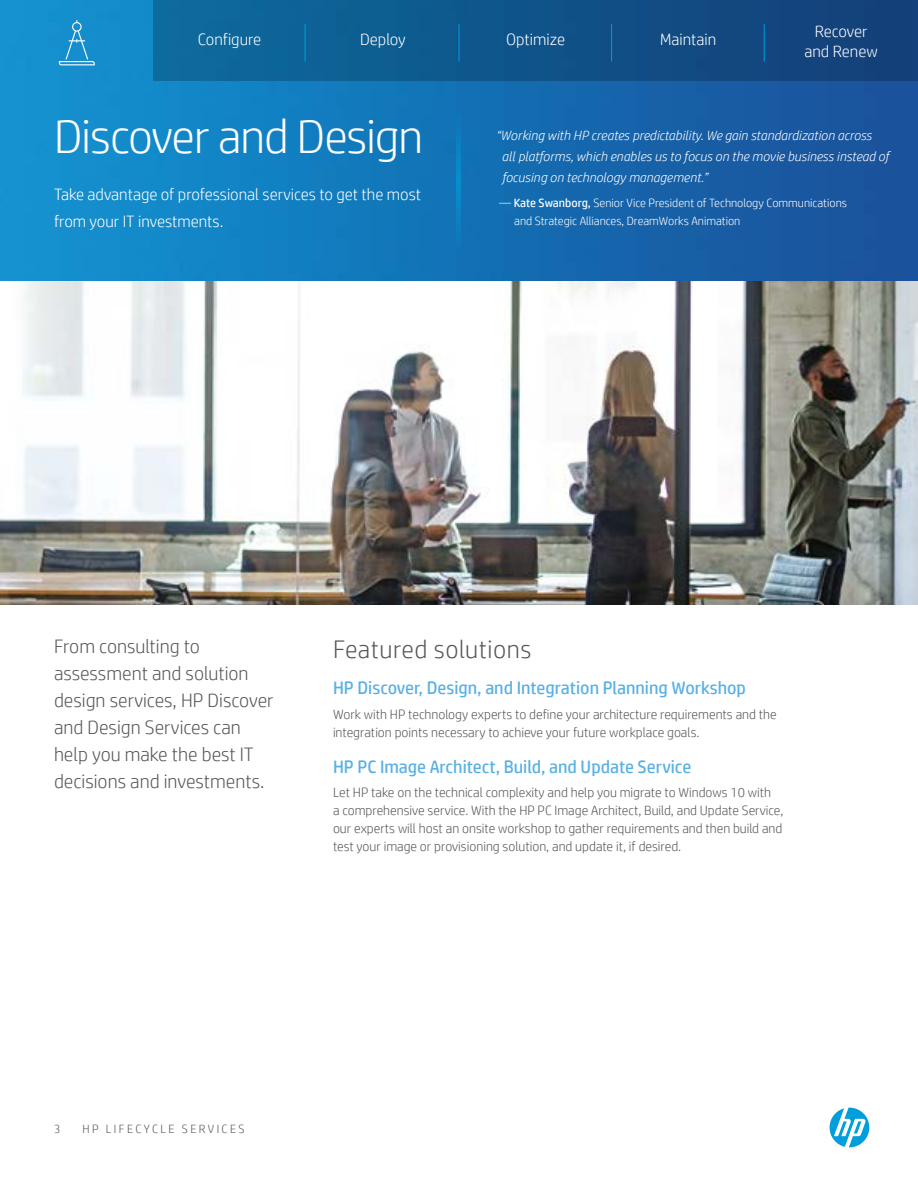
<style>
.page{position:relative;width:918px;height:1188px;background:#fff}
.page>*{position:absolute;margin:0;border:0;box-sizing:border-box;transform-origin:0 0}
.t1{font:300 48px "HP Simplified";letter-spacing:-.02em;color:#fff}
.t2{font:300 25.5px "HP Simplified";letter-spacing:.02em;color:#575756}
.t3{font:300 19.5px/27px "HP Simplified";color:#575756}
.t4{font:18px "HP Simplified";color:#59b0e3}
.t5{font:300 16.5px/20.2px "HP Simplified";color:#fff;text-align:center}
.t6{font:300 13.5px/18px "HP Simplified";color:#575756}
.t7{font:italic 300 13.5px/21px "HP Simplified";color:#fff}
.t8{font:300 12px/18px "HP Simplified";color:#fff}
.t9{font:300 12px "HP Simplified";letter-spacing:.2em;color:#575756}
.s1{font-weight:400}
</style>
<div class="page">
<svg style="left:827px;top:1105px;width:45px;height:45px"></svg>
<svg style="left:830px;top:1108px;width:39px;height:39px"></svg>
<img style="left:0;top:281px;width:918px;height:324px">
<img style="left:0;top:0;width:918px;height:281px">
<div style="left:154px;top:0;width:764px;height:81px;background:linear-gradient(to right,#0c6b9e,#143d77)"></div>
<hr style="left:305px;top:24px;width:1px;height:38px;background:#009edb">
<hr style="left:459px;top:24px;width:1px;height:38px;background:#009edb">
<hr style="left:611px;top:24px;width:1px;height:38px;background:#009edb">
<hr style="left:764px;top:24px;width:1px;height:38px;background:#009edb">
<svg style="left:59px;top:20px;width:36px;height:45px;background:#309ad2"></svg>
<svg style="left:457px;top:105px;width:4px;height:151px"></svg>
<p class="t5" style="left:198px;top:29px;width:65px">Configure</p>
<p class="t5" style="left:360px;top:29px;width:47px">Deploy</p>
<p class="t5" style="left:506px;top:29px;width:60px">Optimize</p>
<p class="t5" style="left:660px;top:29px;width:58px">Maintain</p>
<p class="t5" style="left:805px;top:21px;width:75px">Recover and Renew</p>
<h1 class="t1" style="left:54px;top:105px;width:371px">Discover and Design</h1>
<p class="t5" style="left:54px;top:180px;width:369px;line-height:27px;text-align:left">Take advantage of professional services to get the most from your IT investments.</p>
<p class="t7" style="left:502px;top:124px;width:389px;text-indent:-6px">“Working with HP creates predictability. We gain standardization across<br>all platforms, which enables us to focus on the movie business instead of focusing on technology management.”</p>
<p class="t8" style="left:514px;top:193px;width:334px;text-indent:-15px">— <span class="s1">Kate Swanborg,</span> Senior Vice President of Technology Communications and Strategic Alliances, DreamWorks Animation</p>
<h3 class="t3" style="left:54px;top:632px;width:221px">From consulting to assessment and solution design services, HP Discover and Design Services can help you make the best IT decisions and investments.</h3>
<h2 class="t2" style="left:333px;top:632px;width:200px">Featured solutions</h2>
<h3 class="t4" style="left:333px;top:677px;width:415px">HP Discover, Design, and Integration Planning Workshop</h3>
<p class="t6" style="left:333px;top:705px;width:445px">Work with HP technology experts to define your architecture requirements and the integration points necessary to achieve your future workplace goals.</p>
<h3 class="t4" style="left:333px;top:756px;width:360px">HP PC Image Architect, Build, and Update Service</h3>
<p class="t6" style="left:333px;top:783px;width:452px">Let HP take on the technical complexity and help you migrate to Windows 10 with<br>a comprehensive service. With the HP PC Image Architect, Build, and Update Service, our experts will host an onsite workshop to gather requirements and then build and test your image or provisioning solution, and update it, if desired.</p>
<p class="t9" style="left:54px;top:1121px;width:8px">3</p>
<p class="t9" style="left:83px;top:1121px;width:164px">HP LIFECYCLE SERVICES</p>
</div>
